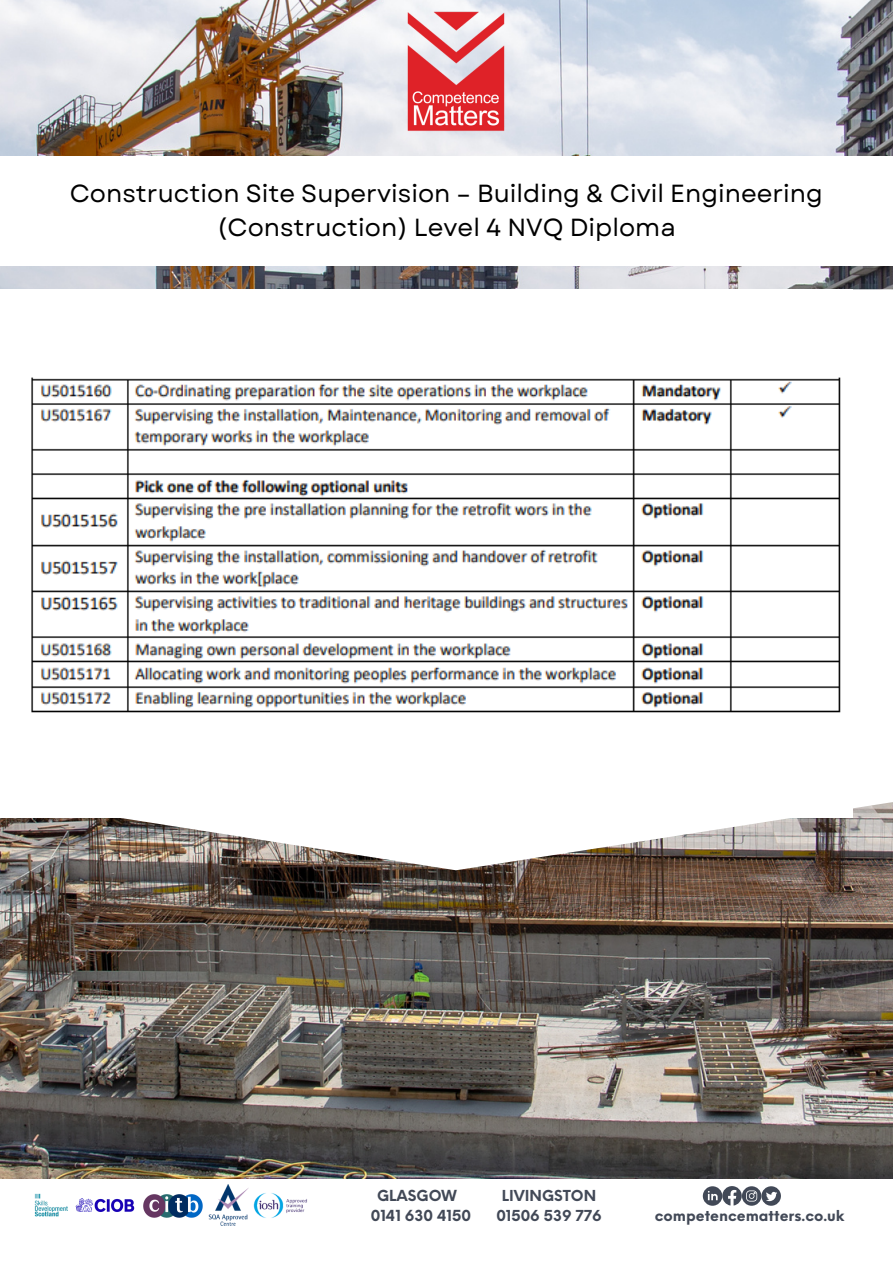
<style>
.page{position:relative;width:893px;height:1264px;background:#fff}
.page>*{position:absolute;margin:0;border:0;box-sizing:border-box;transform-origin:0 0}
.t1{font:24.75px/33.8px "Garet";color:#000;text-align:center}
.t2{font:700 14.85px "Neue Einstellung";color:#424957}
.t3{font:700 14.7px "Neue Einstellung";color:#424957}
</style>
<div class="page">
<img style="left:0;top:0;width:892px;height:1179px">
<img style="left:0;top:289px;width:892px;height:581px">
<img style="left:144px;top:1194px;width:59px;height:23px">
<img style="left:208px;top:1184px;width:41px;height:41px">
<img style="left:249px;top:1173px;width:64px;height:45px">
<img style="left:75px;top:1198px;width:60px;height:14px">
<img style="left:34px;top:1193px;width:34px;height:24px">
<svg style="left:702px;top:1186px;width:78px;height:19px"></svg>
<img style="left:396px;top:0;width:119px;height:156px">
<div style="left:0;top:156px;width:892px;height:110px;background:#fff"></div>
<img style="left:0;top:289px;width:852px;height:528px">
<p class="t1" style="left:70px;top:176px;width:754px">Construction Site Supervision – Building &amp; Civil Engineering (Construction) Level 4 NVQ Diploma</p>
<p class="t2" style="left:377px;top:1181px;width:81px">GLASGOW</p>
<p class="t2" style="left:371px;top:1201px;width:102px">0141 630 4150</p>
<p class="t3" style="left:502px;top:1182px;width:96px">LIVINGSTON</p>
<p class="t3" style="left:496px;top:1201px;width:107px">01506 539 776</p>
<p class="t3" style="left:654px;top:1202px;width:191px">competencematters.co.uk</p>
</div>
